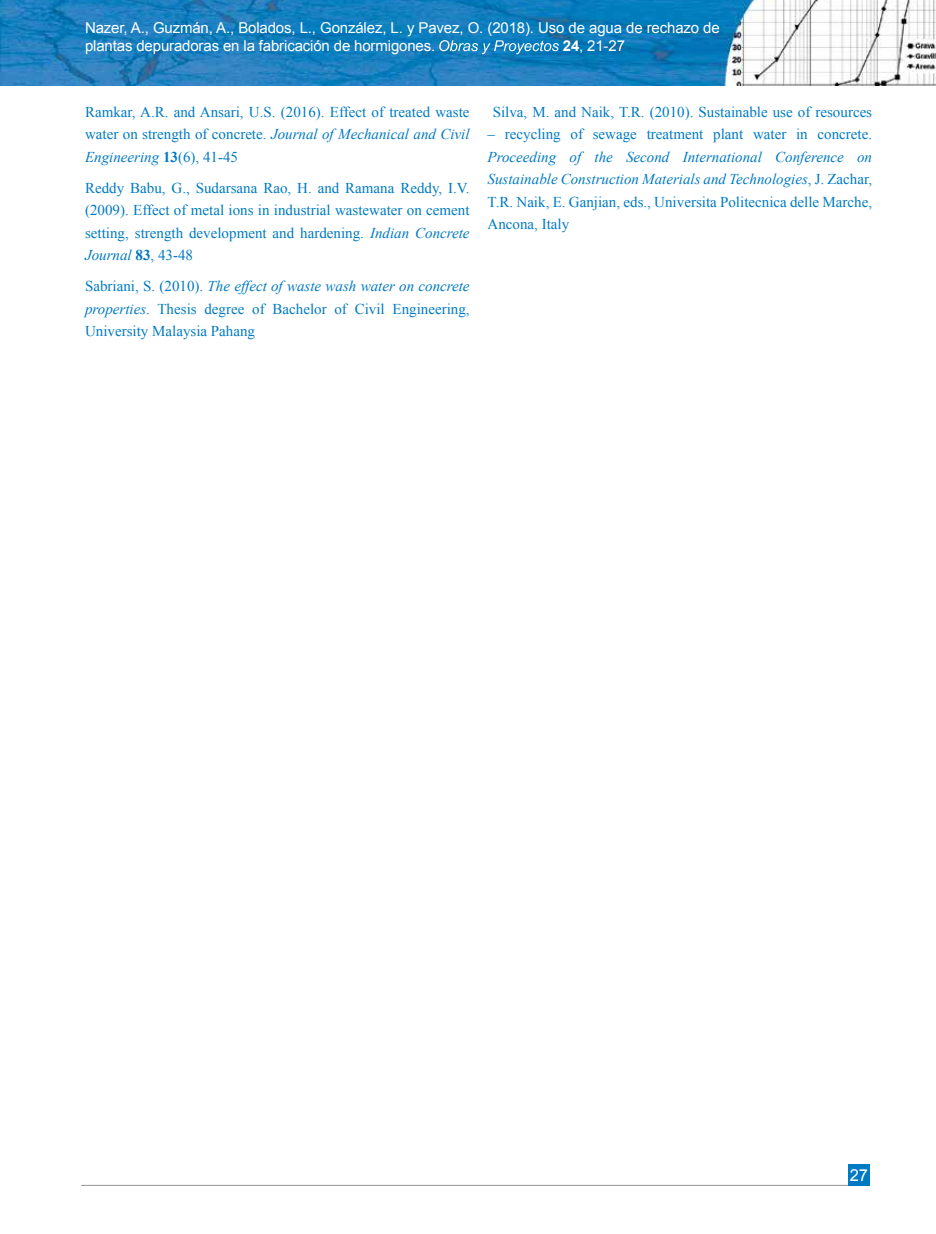
<style>
.page{position:relative;width:936px;height:1234px;background:#fff}
.page>*{position:absolute;margin:0;border:0;box-sizing:border-box;transform-origin:0 0}
.t1{font:16.5px "Arial";color:#fff}
.t2{font:15px/22.5px "Times New Roman";color:#007ac2;text-align:justify}
.t3{font:italic 15px/22.5px "Times New Roman";color:#007ac2;text-align:justify}
.t4{font:15px/18px "Arial";letter-spacing:-.01em;color:#fff}
.s1{font-weight:700}
.s2{font-style:italic}
.s3{font-style:normal}
</style>
<div class="page">
<img style="left:0;top:0;width:935px;height:85px">
<hr style="left:81px;top:1184px;width:788px;height:1px;background:#939598">
<div style="left:848px;top:1164px;width:21px;height:21px;background:#007ac2"></div>
<svg style="left:439px;top:40px;width:120px;height:14px;background:#3f98cb"></svg>
<p class="t4" style="left:85px;top:19px;width:636px">Nazer, A., Guzmán, A., Bolados, L., González, L. y Pavez, O. (2018). Uso de agua de rechazo de plantas depuradoras en la fabricación de hormigones.</p>
<p class="t4" style="left:562px;top:37px;width:64px"><span class="s1">24</span>, 21-27</p>
<p class="t2" style="left:85px;top:100px;width:386px">Ramkar, A.R. and Ansari, U.S. (2016). Effect of treated waste water on strength of concrete. <span class="s2">Journal of Mechanical and Civil Engineering</span> <span class="s1">13</span>(6), 41-45</p>
<p class="t2" style="left:85px;top:176px;width:386px">Reddy Babu, G., Sudarsana Rao, H. and Ramana Reddy, I.V. (2009). Effect of metal ions in industrial wastewater on cement setting, strength development and hardening. <span class="s2">Indian Concrete Journal</span> <span class="s1">83</span>, 43-48</p>
<p class="t2" style="left:85px;top:275px;width:386px">Sabriani, S. (2010). <span class="s2">The effect of waste wash water on concrete properties</span>. Thesis degree of Bachelor of Civil Engineering, University Malaysia Pahang</p>
<p class="t2" style="left:492px;top:100px;width:381px">Silva, M. and Naik, T.R. (2010). Sustainable use of resources</p>
<p class="t2" style="left:487px;top:123px;width:386px">– recycling of sewage treatment plant water in concrete.</p>
<p class="t3" style="left:487px;top:145px;width:386px">Proceeding of the Second International Conference on Sustainable Construction Materials and Technologies<span class="s3">, J. Zachar, T.R. Naik, E. Ganjian, eds., Universita Politecnica delle Marche, Ancona, Italy</span></p>
<p class="t1" style="left:849px;top:1164px;width:20px">27</p>
</div>
